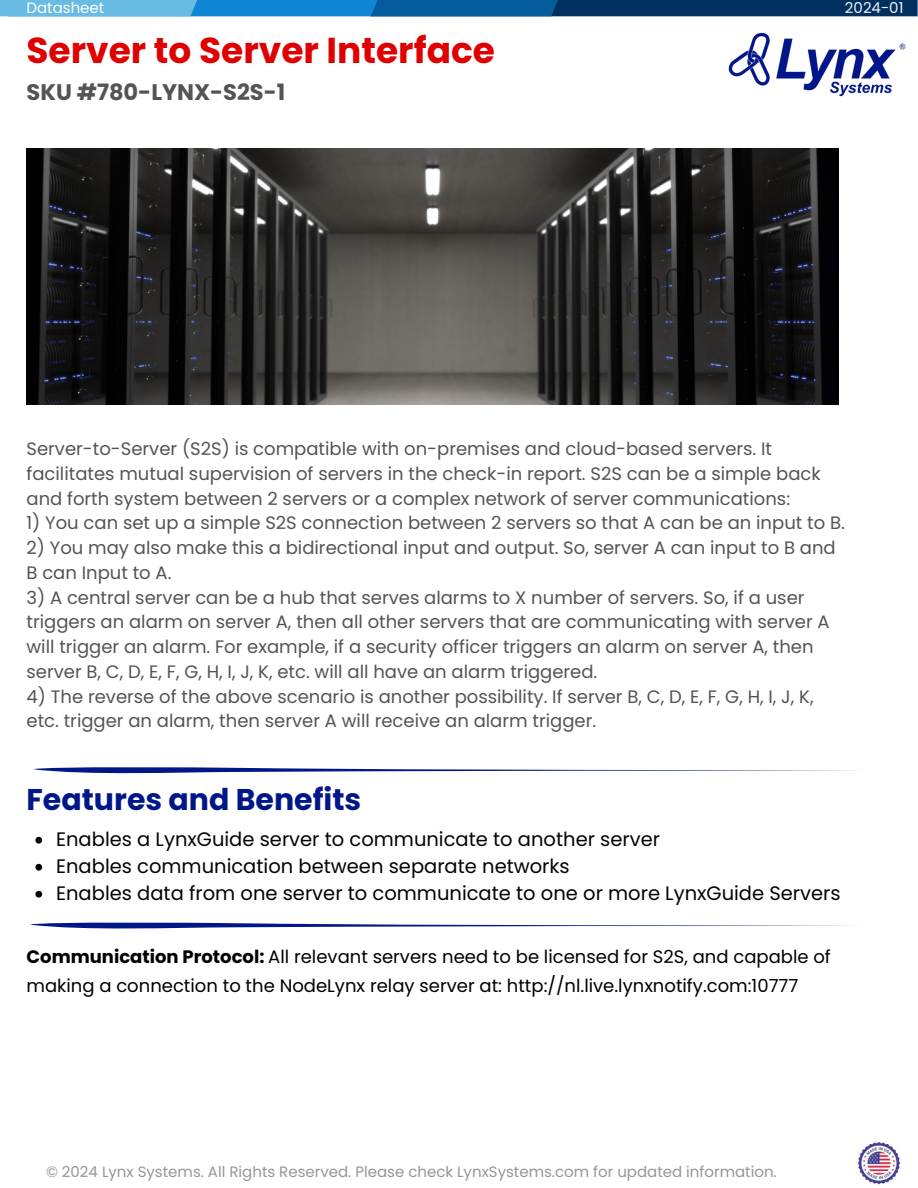
<style>
.page{position:relative;width:918px;height:1188px;background:#fff}
.page>*{position:absolute;margin:0;border:0;box-sizing:border-box;transform-origin:0 0}
.t1{font:700 36px "Poppins";color:#df0101}
.t2{font:700 30px "Poppins";color:#011689}
.t3{font:700 22.5px "Poppins";color:#545454}
.t4{font:19.5px "Poppins";color:#040404}
.t5{font:18px/24.8px "Poppins";color:#545454}
.t6{font:18px/28.2px "Poppins";color:#000}
.t7{font:15px "Poppins";color:#959697}
.t8{font:15px "Poppins";color:#fff}
.t9{font:15px "Poppins";color:#f1f1f1}
.s1{font-weight:700}
</style>
<div class="page">
<img style="left:857px;top:1142px;width:44px;height:43px">
<svg style="left:33px;top:767px;width:823px;height:7px"></svg>
<img style="left:728px;top:32px;width:178px;height:65px">
<svg style="left:0;top:0;width:918px;height:16px"></svg>
<svg style="left:30px;top:922px;width:822px;height:7px"></svg>
<img style="left:27px;top:148px;width:812px;height:257px">
<svg style="left:35px;top:837px;width:7px;height:7px"></svg>
<svg style="left:35px;top:864px;width:7px;height:7px"></svg>
<svg style="left:35px;top:891px;width:7px;height:7px"></svg>
<p class="t8" style="left:27px;top:-3px;width:79px">Datasheet</p>
<p class="t9" style="left:845px;top:-3px;width:60px">2024-01</p>
<h1 class="t1" style="left:27px;top:26px;width:470px">Server to Server Interface</h1>
<h1 class="t3" style="left:27px;top:77px;width:260px">SKU #780-LYNX-S2S-1</h1>
<p class="t5" style="left:27px;top:437px;width:796px">Server-to-Server (S2S) is compatible with on-premises and cloud-based servers. It facilitates mutual supervision of servers in the check-in report. S2S can be a simple back and forth system between 2 servers or a complex network of server communications:</p>
<p class="t5" style="left:27px;top:511px;width:820px">1) You can set up a simple S2S connection between 2 servers so that A can be an input to B.</p>
<p class="t5" style="left:27px;top:536px;width:811px">2) You may also make this a bidirectional input and output. So, server A can input to B and<br>B can Input to A.</p>
<p class="t5" style="left:27px;top:585px;width:805px">3) A central server can be a hub that serves alarms to X number of servers. So, if a user triggers an alarm on server A, then all other servers that are communicating with server A will trigger an alarm. For example, if a security officer triggers an alarm on server A, then server B, C, D, E, F, G, H, I, J, K, etc. will all have an alarm triggered.</p>
<p class="t5" style="left:27px;top:684px;width:789px">4) The reverse of the above scenario is another possibility. If server B, C, D, E, F, G, H, I, J, K, etc. trigger an alarm, then server A will receive an alarm trigger.</p>
<p class="t2" style="left:27px;top:778px;width:336px">Features and Benefits</p>
<h2 class="t4" style="left:56px;top:825px;width:605px">Enables a LynxGuide server to communicate to another server</h2>
<p class="t4" style="left:56px;top:852px;width:515px">Enables communication between separate networks</p>
<p class="t4" style="left:56px;top:879px;width:786px">Enables data from one server to communicate to one or more LynxGuide Servers</p>
<p class="t6" style="left:27px;top:943px;width:806px"><span class="s1">Communication Protocol:</span> All relevant servers need to be licensed for S2S, and capable of making a connection to the NodeLynx relay server at: http://nl.live.lynxnotify.com:10777</p>
<h3 class="t7" style="left:46px;top:1161px;width:732px">© 2024 Lynx Systems. All Rights Reserved. Please check LynxSystems.com for updated information.</h3>
</div>
